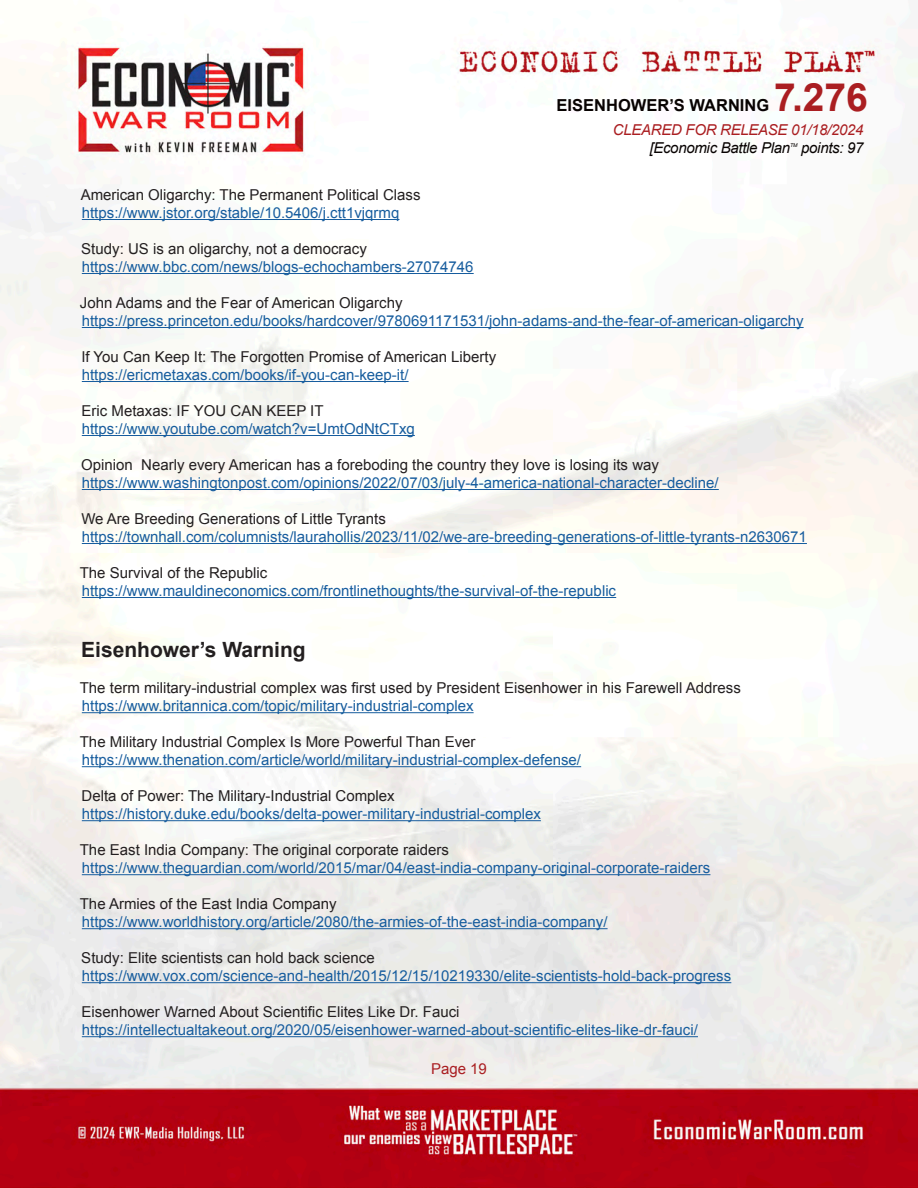
<style>
.page{position:relative;width:918px;height:1188px;background:#fff}
.page>*{position:absolute;margin:0;border:0;box-sizing:border-box;transform-origin:0 0}
.t1{font:700 39px "Arial";color:#aa1e21}
.t2{font:700 21px "Arial";color:#231f20}
.t3{font:700 16.5px "Arial";color:#080302}
.t4{font:15px "Arial";color:#175d9e}
.t5{font:15px "Arial";color:#231f20}
.t6{font:italic 15px "Arial";letter-spacing:-.02em;color:#080302}
.t7{font:italic 15px "Arial";letter-spacing:-.02em;color:#aa1e21}
.t8{font:15px "Arial";color:#aa1e21}
.t9{font:italic 5.25px "Arial";color:#080302}
</style>
<div class="page">
<img style="left:0;top:5px;width:918px;height:1183px">
<hr style="left:82px;top:219px;width:317px;height:1px;background:#175d9e">
<hr style="left:82px;top:273px;width:392px;height:1px;background:#175d9e">
<hr style="left:82px;top:327px;width:722px;height:1px;background:#175d9e">
<hr style="left:82px;top:381px;width:327px;height:1px;background:#175d9e">
<hr style="left:82px;top:435px;width:333px;height:1px;background:#175d9e">
<hr style="left:82px;top:489px;width:637px;height:1px;background:#175d9e">
<hr style="left:82px;top:543px;width:725px;height:1px;background:#175d9e">
<hr style="left:82px;top:597px;width:534px;height:1px;background:#175d9e">
<hr style="left:82px;top:712px;width:392px;height:1px;background:#175d9e">
<hr style="left:82px;top:766px;width:499px;height:1px;background:#175d9e">
<hr style="left:82px;top:820px;width:459px;height:1px;background:#175d9e">
<hr style="left:82px;top:874px;width:628px;height:1px;background:#175d9e">
<hr style="left:82px;top:928px;width:526px;height:1px;background:#175d9e">
<hr style="left:82px;top:982px;width:649px;height:1px;background:#175d9e">
<hr style="left:82px;top:1036px;width:616px;height:1px;background:#175d9e">
<h1 class="t1" style="left:774px;top:72px;width:95px">7.276</h1>
<p class="t7" style="left:613px;top:120px;width:252px">CLEARED FOR RELEASE 01/18/2024</p>
<p class="t6" style="left:650px;top:138px;width:142px">[Economic Battle Plan</p>
<p class="t9" style="left:790px;top:141px;width:9px">TM</p>
<p class="t6" style="left:801px;top:138px;width:64px">points: 97</p>
<p class="t3" style="left:557px;top:94px;width:214px">EISENHOWER’S WARNING</p>
<p class="t5" style="left:81px;top:185px;width:341px">American Oligarchy: The Permanent Political Class</p>
<p class="t4" style="left:82px;top:203px;width:319px">https://www.jstor.org/stable/10.5406/j.ctt1vjqrmq</p>
<p class="t5" style="left:81px;top:239px;width:287px">Study: US is an oligarchy, not a democracy</p>
<p class="t4" style="left:82px;top:257px;width:393px">https://www.bbc.com/news/blogs-echochambers-27074746</p>
<p class="t5" style="left:80px;top:293px;width:324px">John Adams and the Fear of American Oligarchy</p>
<p class="t4" style="left:82px;top:311px;width:723px">https://press.princeton.edu/books/hardcover/9780691171531/john-adams-and-the-fear-of-american-oligarchy</p>
<p class="t5" style="left:81px;top:347px;width:416px">If You Can Keep It: The Forgotten Promise of American Liberty</p>
<p class="t4" style="left:82px;top:365px;width:328px">https://ericmetaxas.com/books/if-you-can-keep-it/</p>
<p class="t5" style="left:82px;top:401px;width:244px">Eric Metaxas: IF YOU CAN KEEP IT</p>
<p class="t4" style="left:82px;top:419px;width:335px">https://www.youtube.com/watch?v=UmtOdNtCTxg</p>
<p class="t5" style="left:81px;top:455px;width:579px">Opinion Nearly every American has a foreboding the country they love is losing its way</p>
<p class="t4" style="left:82px;top:473px;width:638px">https://www.washingtonpost.com/opinions/2022/07/03/july-4-america-national-character-decline/</p>
<p class="t5" style="left:81px;top:509px;width:306px">We Are Breeding Generations of Little Tyrants</p>
<p class="t4" style="left:82px;top:527px;width:727px">https://townhall.com/columnists/laurahollis/2023/11/02/we-are-breeding-generations-of-little-tyrants-n2630671</p>
<p class="t5" style="left:80px;top:563px;width:189px">The Survival of the Republic</p>
<p class="t4" style="left:82px;top:581px;width:536px">https://www.mauldineconomics.com/frontlinethoughts/the-survival-of-the-republic</p>
<p class="t2" style="left:81px;top:636px;width:226px">Eisenhower’s Warning</p>
<p class="t5" style="left:80px;top:678px;width:663px">The term military-industrial complex was first used by President Eisenhower in his Farewell Address</p>
<p class="t4" style="left:82px;top:696px;width:393px">https://www.britannica.com/topic/military-industrial-complex</p>
<p class="t5" style="left:80px;top:732px;width:397px">The Military Industrial Complex Is More Powerful Than Ever</p>
<p class="t4" style="left:82px;top:750px;width:501px">https://www.thenation.com/article/world/military-industrial-complex-defense/</p>
<p class="t5" style="left:82px;top:786px;width:315px">Delta of Power: The Military-Industrial Complex</p>
<p class="t4" style="left:82px;top:804px;width:461px">https://history.duke.edu/books/delta-power-military-industrial-complex</p>
<p class="t5" style="left:80px;top:840px;width:371px">The East India Company: The original corporate raiders</p>
<p class="t4" style="left:82px;top:858px;width:630px">https://www.theguardian.com/world/2015/mar/04/east-india-company-original-corporate-raiders</p>
<p class="t5" style="left:80px;top:894px;width:258px">The Armies of the East India Company</p>
<p class="t4" style="left:82px;top:912px;width:527px">https://www.worldhistory.org/article/2080/the-armies-of-the-east-india-company/</p>
<p class="t5" style="left:81px;top:948px;width:295px">Study: Elite scientists can hold back science</p>
<p class="t4" style="left:82px;top:966px;width:651px">https://www.vox.com/science-and-health/2015/12/15/10219330/elite-scientists-hold-back-progress</p>
<p class="t5" style="left:82px;top:1002px;width:379px">Eisenhower Warned About Scientific Elites Like Dr. Fauci</p>
<p class="t4" style="left:82px;top:1020px;width:618px">https://intellectualtakeout.org/2020/05/eisenhower-warned-about-scientific-elites-like-dr-fauci/</p>
<p class="t8" style="left:431px;top:1059px;width:57px">Page 19</p>
</div>
